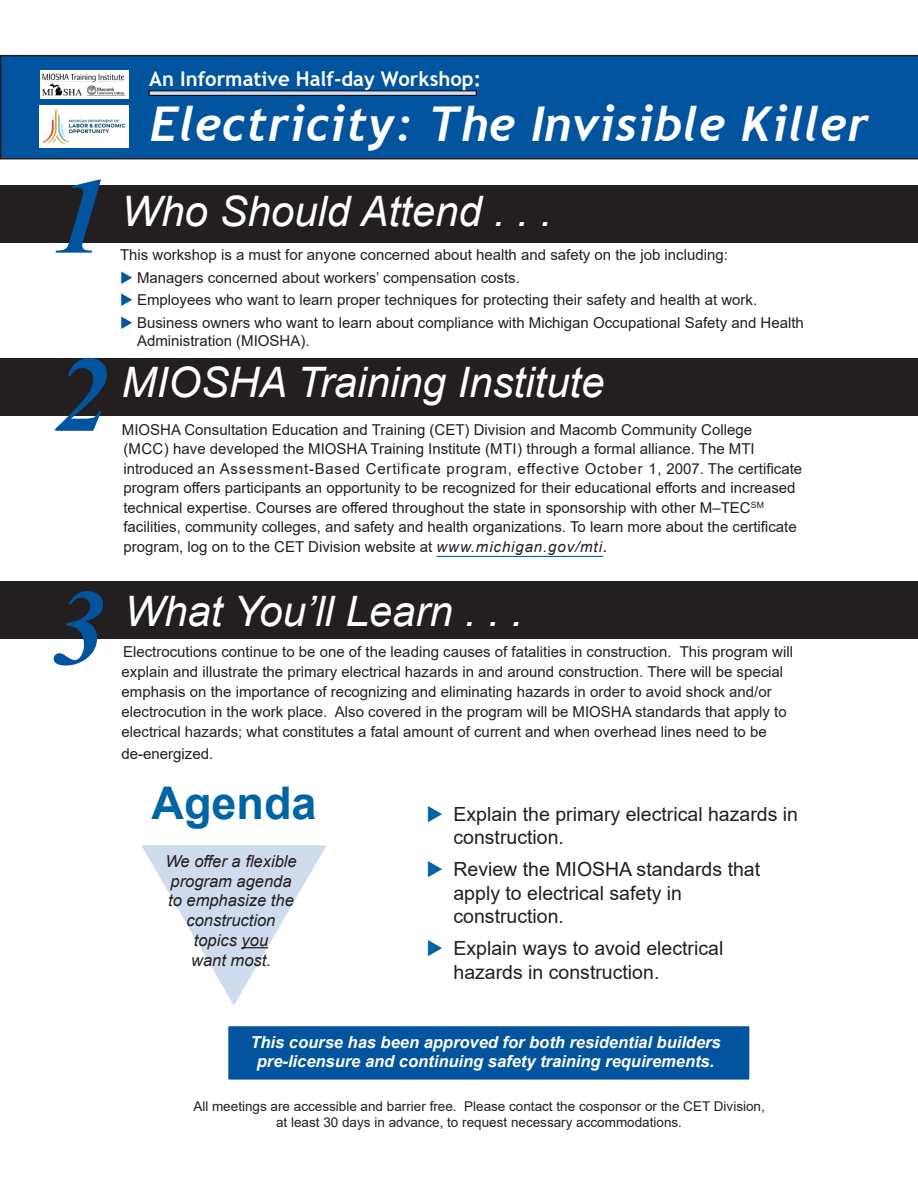
<style>
.page{position:relative;width:918px;height:1188px;background:#fff}
.page>*{position:absolute;margin:0;border:0;box-sizing:border-box;transform-origin:0 0}
.t1{font:italic 700 108px/178.2px "Times New Roman";color:#01549d}
.t2{font:italic 700 48px "Trebuchet";letter-spacing:.01em;color:#fff}
.t3{font:700 45px "Arial";color:#0065a4}
.t4{font:italic 42px "Arial";color:#fff}
.t5{font:700 20.25px "Trebuchet MS";color:#fff}
.t6{font:19.5px/23.4px "Arial";color:#231f20}
.t7{font:italic 700 16.5px/19.5px "Arial";color:#fff;text-align:center}
.t8{font:italic 16.5px/19.8px "Arial";color:#231f20;text-align:center}
.t9{font:15px/19.5px "Arial";color:#231f20}
.t10{font:13.5px/15.8px "Arial";color:#231f20;text-align:center}
.s1{color:#01549d}
.s2{font-style:italic}
.s3{font-style:italic;font-size:18px}
</style>
<div class="page">
<div style="left:0;top:185px;width:918px;height:58px;background:#231f20"></div>
<div style="left:0;top:55px;width:918px;height:104px;background:#01549d"></div>
<div style="left:0;top:582px;width:918px;height:57px;background:#231f20"></div>
<div style="left:0;top:358px;width:917px;height:58px;background:#231f20"></div>
<svg style="left:149px;top:91px;width:327px;height:4px"></svg>
<hr style="left:437px;top:556px;width:166px;height:1px;background:#0065a4">
<div style="left:227px;top:1025px;width:524px;height:56px;background:#01549d;border:2px solid #fff"></div>
<div style="left:40px;top:70px;width:89px;height:28px;background:#fff"></div>
<img style="left:42px;top:73px;width:84px;height:23px">
<img style="left:40px;top:105px;width:89px;height:42px">
<h1 class="t1" style="left:53px;top:124px;width:57px">1<br>2</h1>
<h3 class="t5" style="left:149px;top:66px;width:333px">An Informative Half-day Workshop:</h3>
<h2 class="t2" style="left:150px;top:94px;width:720px">Electricity: The Invisible Killer</h2>
<h3 class="t4" style="left:122px;top:184px;width:432px">Who Should Attend . . .</h3>
<p class="t9" style="left:120px;top:245px;width:609px">This workshop is a must for anyone concerned about health and safety on the job including:</p>
<p class="t9" style="left:120px;top:268px;width:401px"><span class="s1">◆</span> Managers concerned about workers’ compensation costs.</p>
<p class="t9" style="left:120px;top:290px;width:639px"><span class="s1">◆</span> Employees who want to learn proper techniques for protecting their safety and health at work.</p>
<p class="t9" style="left:137px;top:313px;width:668px;line-height:18px;text-indent:-17px"><span class="s1">◆</span> Business owners who want to learn about compliance with Michigan Occupational Safety and Health<br>Administration (MIOSHA).</p>
<h3 class="t4" style="left:122px;top:355px;width:485px">MIOSHA Training Institute</h3>
<p class="t9" style="left:122px;top:420px;width:682px">MIOSHA Consultation Education and Training (CET) Division and Macomb Community College<br>(MCC) have developed the MIOSHA Training Institute (MTI) through a formal alliance. The MTI introduced an Assessment-Based Certificate program, effective October 1, 2007. The certificate program offers participants an opportunity to be recognized for their educational efforts and increased technical expertise. Courses are offered throughout the state in sponsorship with other M–TEC<sup>SM </sup>facilities, community colleges, and safety and health organizations. To learn more about the certificate program, log on to the CET Division website at <span class="s2">www.michigan.gov/mti</span><span class="s3">.</span></p>
<h1 class="t1" style="left:52px;top:536px;width:55px">3</h1>
<h3 class="t4" style="left:124px;top:585px;width:400px">What You’ll Learn . . .</h3>
<p class="t9" style="left:122px;top:641px;width:673px;line-height:20.1px">Electrocutions continue to be one of the leading causes of fatalities in construction. This program will explain and illustrate the primary electrical hazards in and around construction. There will be special emphasis on the importance of recognizing and eliminating hazards in order to avoid shock and/or electrocution in the work place. Also covered in the program will be MIOSHA standards that apply to electrical hazards; what constitutes a fatal amount of current and when overhead lines need to be</p>
<p class="t9" style="left:122px;top:744px;width:93px">de-energized.</p>
<h3 class="t3" style="left:152px;top:772px;width:167px">Agenda</h3>
<p class="t8" style="left:165px;top:851px;width:133px">We offer a flexible program agenda to emphasize the construction topics you<br>want most.</p>
<h3 class="t6" style="left:453px;top:802px;width:346px">Explain the primary electrical hazards in construction.</h3>
<h3 class="t6" style="left:453px;top:858px;width:308px">Review the MIOSHA standards that apply to electrical safety in construction.</h3>
<h3 class="t6" style="left:454px;top:937px;width:271px">Explain ways to avoid electrical hazards in construction.</h3>
<p class="t7" style="left:250px;top:1033px;width:472px">This course has been approved for both residential builders pre-licensure and continuing safety training requirements.</p>
<p class="t10" style="left:193px;top:1099px;width:573px">All meetings are accessible and barrier free. Please contact the cosponsor or the CET Division, at least 30 days in advance, to request necessary accommodations.</p>
</div>
